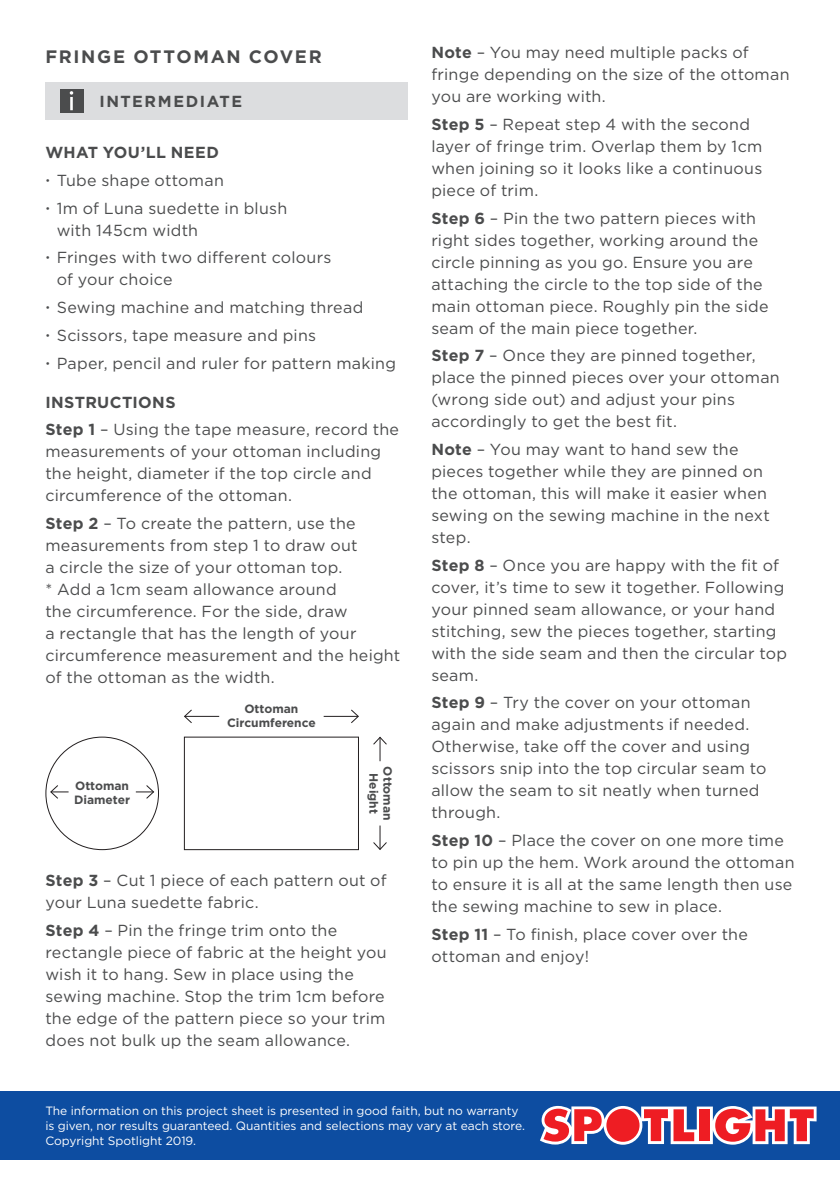
<style>
.page{position:relative;width:840px;height:1191px;background:#fff}
.page>*{position:absolute;margin:0;border:0;box-sizing:border-box;transform-origin:0 0}
.t1{font:700 18px "Gotham";letter-spacing:.09em;color:#4b4c4d}
.PROJECT_COPY{font:16px/22px "Gotham";letter-spacing:.015em;color:#4b4c4d}
.SUBHEAD{font:700 16px "Gotham";letter-spacing:.025em;color:#4b4c4d}
.SUBHEAD-2{font:700 16px "Gotham";letter-spacing:.095em;color:#4b4c4d}
.t2{font:12px/15px "Gotham";letter-spacing:-.005em;color:#fff}
.t3{font:700 12px/14px "Gotham";color:#4b4c4d;text-align:center}
.s1{font-size:10px}
.s2{font-weight:700}
</style>
<div class="page">
<div style="left:45px;top:82px;width:363px;height:37px;background:#dcdddf"></div>
<div style="left:60px;top:89px;width:23px;height:24px;background:#4b4c4d"></div>
<svg style="left:70px;top:91px;width:3px;height:19px"></svg>
<div style="left:184px;top:736px;width:175px;height:114px;border:1px solid #231f20"></div>
<svg style="left:50px;top:785px;width:19px;height:14px"></svg>
<svg style="left:136px;top:785px;width:19px;height:14px"></svg>
<svg style="left:373px;top:736px;width:14px;height:25px"></svg>
<svg style="left:373px;top:825px;width:14px;height:25px"></svg>
<hr style="left:323px;top:716px;width:35px;height:1px;background:#231f20">
<svg style="left:350px;top:709px;width:9px;height:14px"></svg>
<hr style="left:184px;top:716px;width:35px;height:1px;background:#231f20">
<svg style="left:184px;top:709px;width:9px;height:14px"></svg>
<div style="left:0;top:1090px;width:839px;height:69px;background:#0d4da1"></div>
<svg style="left:540px;top:1106px;width:276px;height:38px;background:#c97082"></svg>
<p class="t1" style="left:45px;top:45px;width:278px">FRINGE OTTOMAN COVER</p>
<p class="SUBHEAD-2" style="left:99px;top:90px;width:144px">INTERMEDIATE</p>
<p class="SUBHEAD" style="left:45px;top:142px;width:175px">WHAT YOU’LL NEED</p>
<p class="PROJECT_COPY" style="left:45px;top:169px;width:180px"><span class="s1">•</span> Tube shape ottoman</p>
<p class="PROJECT_COPY" style="left:57px;top:197px;width:232px;text-indent:-11px"><span class="s1">•</span> 1m of Luna suedette in blush with 145cm width</p>
<p class="PROJECT_COPY" style="left:57px;top:246px;width:276px;text-indent:-11px"><span class="s1">•</span> Fringes with two different colours of your choice</p>
<p class="PROJECT_COPY" style="left:45px;top:296px;width:319px"><span class="s1">•</span> Sewing machine and matching thread</p>
<p class="PROJECT_COPY" style="left:45px;top:324px;width:272px"><span class="s1">•</span> Scissors, tape measure and pins</p>
<p class="PROJECT_COPY" style="left:45px;top:351px;width:352px"><span class="s1">•</span> Paper, pencil and ruler for pattern making</p>
<p class="SUBHEAD" style="left:45px;top:391px;width:132px">INSTRUCTIONS</p>
<p class="PROJECT_COPY" style="left:45px;top:418px;width:355px"><span class="s2">Step 1</span> – Using the tape measure, record the measurements of your ottoman including the height, diameter if the top circle and circumference of the ottoman.</p>
<p class="PROJECT_COPY" style="left:45px;top:512px;width:356px"><span class="s2">Step 2</span> – To create the pattern, use the measurements from step 1 to draw out<br>a circle the size of your ottoman top.<br>* Add a 1cm seam allowance around<br>the circumference. For the side, draw<br>a rectangle that has the length of your circumference measurement and the height of the ottoman as the width.</p>
<p class="t3" style="left:74px;top:778px;width:58px;text-align:left">Ottoman<br>Diameter</p>
<p class="t3" style="left:227px;top:702px;width:90px">Ottoman<br>Circumference</p>
<p class="t3" style="left:394px;top:766px;width:55px;rotate:90deg">Ottoman<br>Height</p>
<p class="PROJECT_COPY" style="left:45px;top:868px;width:342px"><span class="s2">Step 3</span> – Cut 1 piece of each pattern out of your Luna suedette fabric.</p>
<p class="PROJECT_COPY" style="left:45px;top:918px;width:343px"><span class="s2">Step 4</span> – Pin the fringe trim onto the rectangle piece of fabric at the height you wish it to hang. Sew in place using the sewing machine. Stop the trim 1cm before the edge of the pattern piece so your trim does not bulk up the seam allowance.</p>
<p class="PROJECT_COPY" style="left:431px;top:41px;width:359px"><span class="s2">Note</span> – You may need multiple packs of fringe depending on the size of the ottoman you are working with.</p>
<p class="PROJECT_COPY" style="left:431px;top:113px;width:332px"><span class="s2">Step 5</span> – Repeat step 4 with the second layer of fringe trim. Overlap them by 1cm when joining so it looks like a continuous piece of trim.</p>
<p class="PROJECT_COPY" style="left:431px;top:206px;width:338px"><span class="s2">Step 6</span> – Pin the two pattern pieces with right sides together, working around the circle pinning as you go. Ensure you are attaching the circle to the top side of the main ottoman piece. Roughly pin the side seam of the main piece together.</p>
<p class="PROJECT_COPY" style="left:431px;top:344px;width:350px"><span class="s2">Step 7</span> – Once they are pinned together, place the pinned pieces over your ottoman (wrong side out) and adjust your pins accordingly to get the best fit.</p>
<p class="PROJECT_COPY" style="left:431px;top:438px;width:340px"><span class="s2">Note</span> – You may want to hand sew the pieces together while they are pinned on the ottoman, this will make it easier when sewing on the sewing machine in the next step.</p>
<p class="PROJECT_COPY" style="left:431px;top:554px;width:357px"><span class="s2">Step 8</span> – Once you are happy with the fit of cover, it’s time to sew it together. Following your pinned seam allowance, or your hand stitching, sew the pieces together, starting with the side seam and then the circular top seam.</p>
<p class="PROJECT_COPY" style="left:431px;top:691px;width:336px"><span class="s2">Step 9</span> – Try the cover on your ottoman again and make adjustments if needed.<br>Otherwise, take off the cover and using scissors snip into the top circular seam to allow the seam to sit neatly when turned through.</p>
<p class="PROJECT_COPY" style="left:431px;top:829px;width:364px"><span class="s2">Step 10</span> – Place the cover on one more time to pin up the hem. Work around the ottoman to ensure it is all at the same length then use the sewing machine to sew in place.</p>
<p class="PROJECT_COPY" style="left:431px;top:923px;width:318px"><span class="s2">Step 11</span> – To finish, place cover over the ottoman and enjoy!</p>
<p class="t2" style="left:45px;top:1103px;width:481px">The information on this project sheet is presented in good faith, but no warranty is given, nor results guaranteed. Quantities and selections may vary at each store.<br>Copyright Spotlight 2019.</p>
</div>
